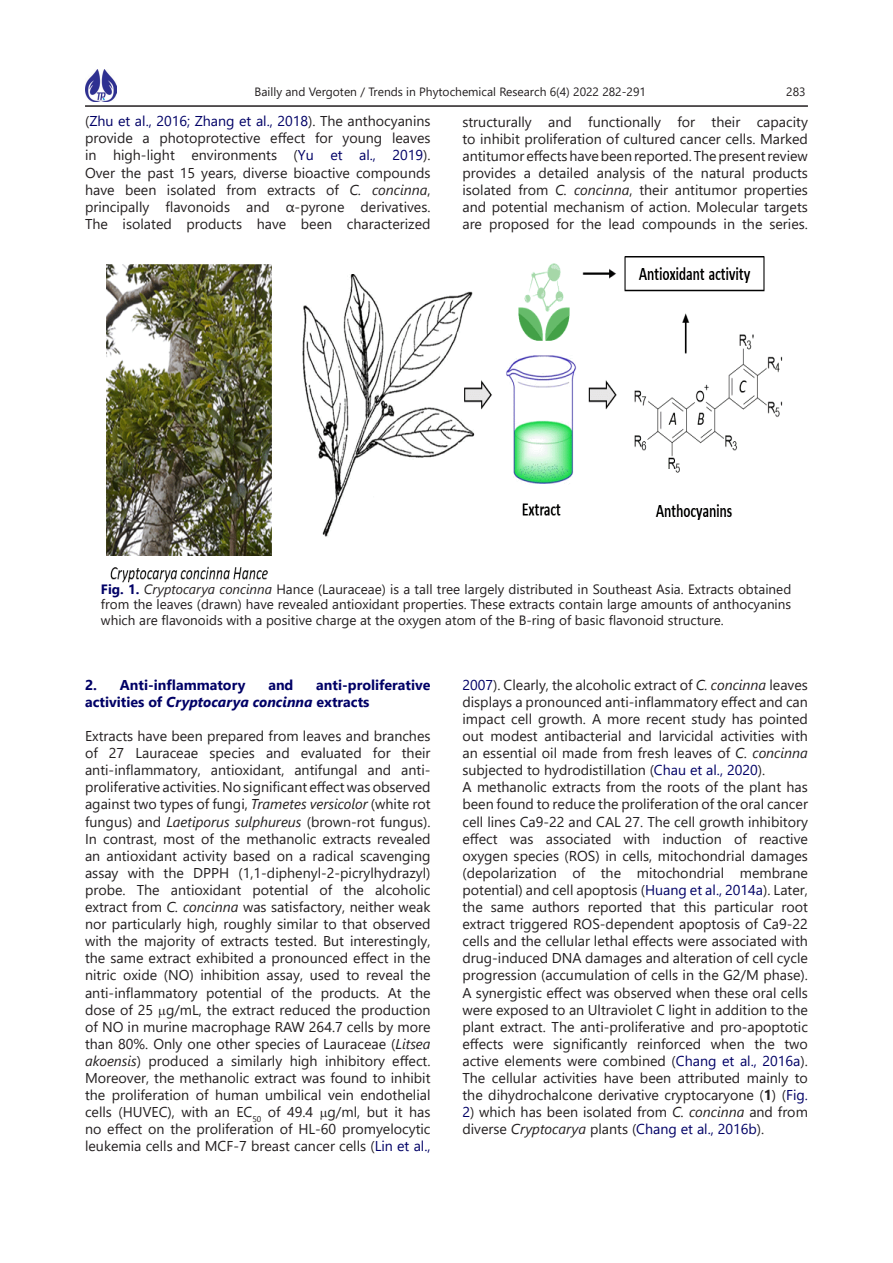
<style>
.page{position:relative;width:893px;height:1263px;background:#fff}
.page>*{position:absolute;margin:0;border:0;box-sizing:border-box;transform-origin:0 0}
.t1{font:14.25px/17.1px "Segoe UI";color:#231f20;text-align:justify}
.List_Paragraph{font:700 14.25px/17.1px "Segoe UI";color:#006}
.t2{font:13.5px/15.6px "Segoe UI";color:#231f20;text-align:justify}
.t3{font:12px "Segoe UI";color:#231f20}
.s1{color:#006}
.s2{font-style:italic}
.s3{font-weight:700;color:#006}
.s4{font-weight:700}
</style>
<div class="page">
<hr style="left:85px;top:105px;width:723px;height:2px;background:#231f20">
<img style="left:85px;top:69px;width:32px;height:32px">
<img style="left:106px;top:256px;width:677px;height:327px">
<p class="t3" style="left:255px;top:80px;width:393px">Bailly and Vergoten / Trends in Phytochemical Research 6(4) 2022 282-291</p>
<p class="t3" style="left:786px;top:80px;width:21px">283</p>
<p class="t1" style="left:85px;top:111px;width:347px">(<span class="s1">Zhu et al., 2016; Zhang et al., 2018</span>). The anthocyanins provide a photoprotective effect for young leaves in high-light environments (<span class="s1">Yu et al., 2019</span>).</p>
<p class="t1" style="left:85px;top:163px;width:347px">Over the past 15 years, diverse bioactive compounds have been isolated from extracts of <span class="s2">C. concinna</span>, principally flavonoids and α-pyrone derivatives.<br>The isolated products have been characterized</p>
<p class="t1" style="left:462px;top:112px;width:347px">structurally and functionally for their capacity</p>
<p class="t1" style="left:462px;top:129px;width:347px">to inhibit proliferation of cultured cancer cells. Marked antitumor effects have been reported. The present review provides a detailed analysis of the natural products isolated from <span class="s2">C. concinna</span>, their antitumor properties and potential mechanism of action. Molecular targets are proposed for the lead compounds in the series.</p>
<p class="t2" style="left:101px;top:580px;width:692px"><span class="s3">Fig. 1.</span> <span class="s2">Cryptocarya concinna</span> Hance (Lauraceae) is a tall tree largely distributed in Southeast Asia. Extracts obtained from the leaves (drawn) have revealed antioxidant properties. These extracts contain large amounts of anthocyanins which are flavonoids with a positive charge at the oxygen atom of the B-ring of basic flavonoid structure.</p>
<p class="List_Paragraph" style="left:85px;top:675px;width:347px;text-indent:231px">anti-proliferative activities of <span class="s2">Cryptocarya concinna</span> extracts</p>
<p class="t1" style="left:85px;top:726px;width:347px">Extracts have been prepared from leaves and branches of 27 Lauraceae species and evaluated for their anti-inflammatory, antioxidant, antifungal and anti&shy;proliferative activities. No significant effect was observed against two types of fungi, <span class="s2">Trametes versicolor</span> (white rot fungus) and <span class="s2">Laetiporus sulphureus</span> (brown-rot fungus).<br>In contrast, most of the methanolic extracts revealed an antioxidant activity based on a radical scavenging assay with the DPPH (1,1-diphenyl-2-picrylhydrazyl) probe. The antioxidant potential of the alcoholic extract from <span class="s2">C. concinna</span> was satisfactory, neither weak nor particularly high, roughly similar to that observed with the majority of extracts tested. But interestingly, the same extract exhibited a pronounced effect in the nitric oxide (NO) inhibition assay, used to reveal the anti-inflammatory potential of the products. At the dose of 25 g/mL, the extract reduced the production of NO in murine macrophage RAW 264.7 cells by more than 80%. Only one other species of Lauraceae (<span class="s2">Litsea akoensis</span>) produced a similarly high inhibitory effect.<br>Moreover, the methanolic extract was found to inhibit the proliferation of human umbilical vein endothelial cells (HUVEC), with an EC<sub>50</sub> of 49.4 g/ml, but it has no effect on the proliferation of HL-60 promyelocytic leukemia cells and MCF-7 breast cancer cells (<span class="s1">Lin et al.,</span></p>
<p class="List_Paragraph" style="left:85px;top:675px;width:162px">2. Anti-inflammatory</p>
<p class="List_Paragraph" style="left:268px;top:675px;width:27px">and</p>
<p class="t1" style="left:462px;top:675px;width:347px"><span class="s1">2007</span>). Clearly, the alcoholic extract of <span class="s2">C. concinna</span> leaves displays a pronounced anti-inflammatory effect and can impact cell growth. A more recent study has pointed out modest antibacterial and larvicidal activities with an essential oil made from fresh leaves of <span class="s2">C. concinna </span>subjected to hydrodistillation (<span class="s1">Chau et al., 2020</span>).</p>
<p class="t1" style="left:462px;top:777px;width:347px">A methanolic extracts from the roots of the plant has been found to reduce the proliferation of the oral cancer cell lines Ca9-22 and CAL 27. The cell growth inhibitory effect was associated with induction of reactive oxygen species (ROS) in cells, mitochondrial damages (depolarization of the mitochondrial membrane potential) and cell apoptosis (<span class="s1">Huang et al., 2014a</span>). Later, the same authors reported that this particular root extract triggered ROS-dependent apoptosis of Ca9-22 cells and the cellular lethal effects were associated with drug-induced DNA damages and alteration of cell cycle progression (accumulation of cells in the G2/M phase).<br>A synergistic effect was observed when these oral cells were exposed to an Ultraviolet C light in addition to the plant extract. The anti-proliferative and pro-apoptotic effects were significantly reinforced when the two active elements were combined (<span class="s1">Chang et al., 2016a</span>).<br>The cellular activities have been attributed mainly to the dihydrochalcone derivative cryptocaryone (<span class="s4">1</span>) (<span class="s1">Fig.</span></p>
<p class="t1" style="left:462px;top:1102px;width:347px"><span class="s1">2</span>) which has been isolated from <span class="s2">C. concinna</span> and from diverse <span class="s2">Cryptocarya</span> plants (<span class="s1">Chang et al., 2016b</span>).</p>
</div>
